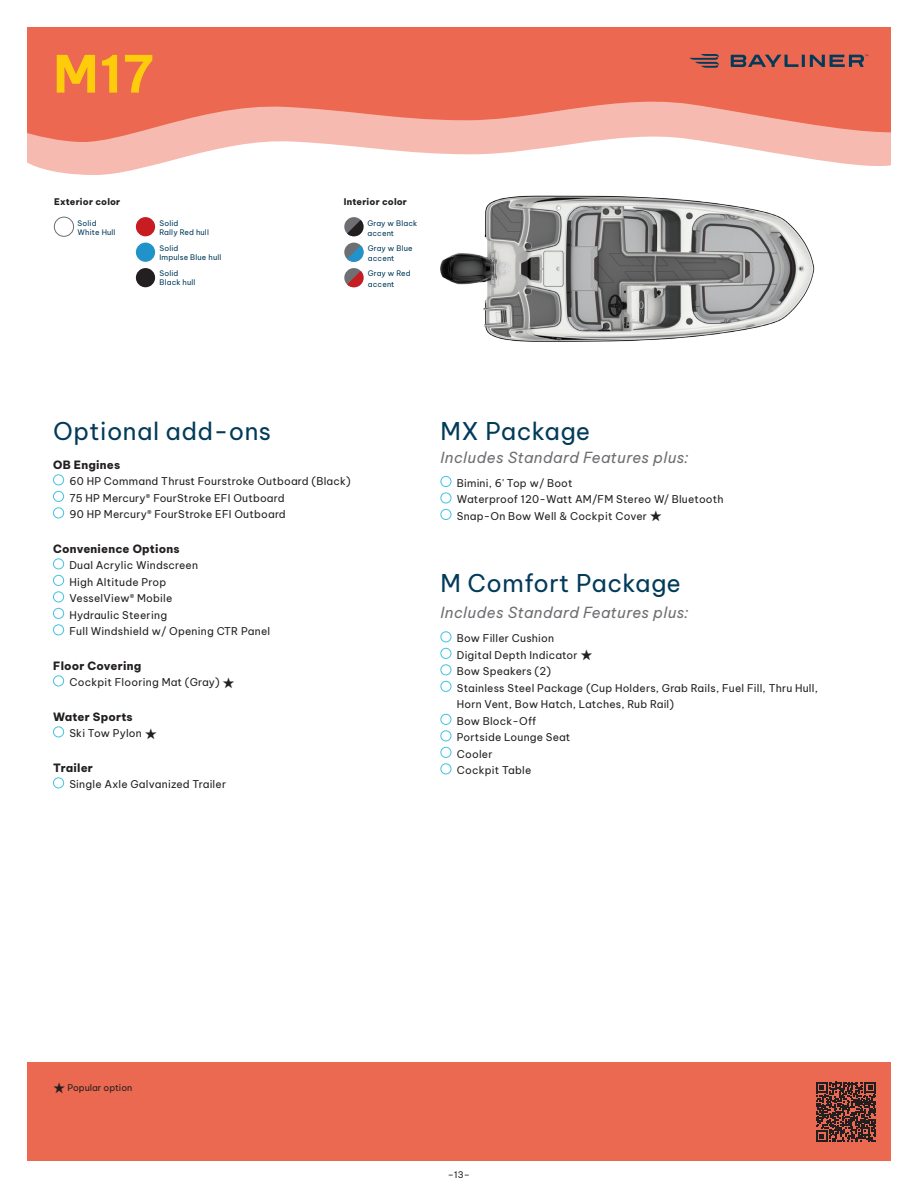
<style>
.page{position:relative;width:918px;height:1188px;background:#fff}
.page>*{position:absolute;margin:0;border:0;box-sizing:border-box;transform-origin:0 0}
.t1{font:700 51px "Be Vietnam Pro";color:#fdcd0b}
.t2{font:24px "Be Vietnam Pro";letter-spacing:.02em;color:#023b5a}
.t3{font:italic 15px "Be Vietnam Pro";letter-spacing:.02em;color:#6d6f72}
.t4{font:800 11.25px "Be Vietnam Pro";letter-spacing:.02em;color:#231f20}
.t5{font:10.5px/16.5px "Be Vietnam Pro";letter-spacing:.02em;color:#231f20}
.t6{font:800 9px "Be Vietnam Pro";letter-spacing:.02em;color:#231f20}
.t7{font:9px "Be Vietnam Pro";color:#231f20}
.t8{font:7.5px/9px "Be Vietnam Pro";letter-spacing:.02em;color:#023b59}
</style>
<div class="page">
<div style="left:27px;top:1063px;width:864px;height:98px;background:#eb6851"></div>
<div style="left:27px;top:27px;width:864px;height:75px;background:#ec6850"></div>
<img style="left:440px;top:195px;width:375px;height:147px">
<svg style="left:27px;top:102px;width:864px;height:73px;fill:#f6bab0"></svg>
<div style="left:53px;top:475px;width:11px;height:10px;border:1px solid #44c2e3;border-radius:50%"></div>
<div style="left:53px;top:491px;width:11px;height:11px;border:1px solid #44c2e3;border-radius:50%"></div>
<div style="left:53px;top:508px;width:11px;height:10px;border:1px solid #44c2e3;border-radius:50%"></div>
<div style="left:53px;top:559px;width:11px;height:10px;border:1px solid #44c2e3;border-radius:50%"></div>
<div style="left:53px;top:575px;width:11px;height:11px;border:1px solid #44c2e3;border-radius:50%"></div>
<div style="left:53px;top:592px;width:11px;height:10px;border:1px solid #44c2e3;border-radius:50%"></div>
<div style="left:53px;top:608px;width:11px;height:11px;border:1px solid #44c2e3;border-radius:50%"></div>
<div style="left:53px;top:625px;width:11px;height:10px;border:1px solid #44c2e3;border-radius:50%"></div>
<div style="left:53px;top:676px;width:11px;height:10px;border:1px solid #44c2e3;border-radius:50%"></div>
<div style="left:53px;top:727px;width:11px;height:10px;border:1px solid #44c2e3;border-radius:50%"></div>
<div style="left:53px;top:778px;width:11px;height:10px;border:1px solid #44c2e3;border-radius:50%"></div>
<div style="left:136px;top:217px;width:19px;height:19px;background:#c61c22;border-radius:50%"></div>
<svg style="left:344px;top:217px;width:20px;height:19px"></svg>
<svg style="left:347px;top:220px;width:17px;height:17px"></svg>
<div style="left:136px;top:243px;width:19px;height:19px;background:#2293ca;border-radius:50%"></div>
<div style="left:136px;top:268px;width:19px;height:19px;background:#231f20;border-radius:50%"></div>
<svg style="left:344px;top:243px;width:20px;height:19px"></svg>
<svg style="left:344px;top:268px;width:20px;height:19px"></svg>
<svg style="left:347px;top:245px;width:17px;height:17px"></svg>
<svg style="left:347px;top:271px;width:17px;height:17px"></svg>
<div style="left:54px;top:217px;width:20px;height:20px;border:1px solid #6d6f72;border-radius:50%"></div>
<svg style="left:690px;top:54px;width:29px;height:14px"></svg>
<svg style="left:731px;top:55px;width:137px;height:12px"></svg>
<div style="left:441px;top:476px;width:10px;height:11px;border:1px solid #44c2e3;border-radius:50%"></div>
<div style="left:441px;top:493px;width:10px;height:10px;border:1px solid #44c2e3;border-radius:50%"></div>
<div style="left:441px;top:509px;width:10px;height:11px;border:1px solid #44c2e3;border-radius:50%"></div>
<div style="left:441px;top:632px;width:10px;height:10px;border:1px solid #44c2e3;border-radius:50%"></div>
<div style="left:441px;top:648px;width:10px;height:11px;border:1px solid #44c2e3;border-radius:50%"></div>
<div style="left:441px;top:665px;width:10px;height:10px;border:1px solid #44c2e3;border-radius:50%"></div>
<div style="left:441px;top:681px;width:10px;height:11px;border:1px solid #44c2e3;border-radius:50%"></div>
<div style="left:441px;top:714px;width:10px;height:11px;border:1px solid #44c2e3;border-radius:50%"></div>
<div style="left:441px;top:731px;width:10px;height:10px;border:1px solid #44c2e3;border-radius:50%"></div>
<div style="left:441px;top:747px;width:10px;height:11px;border:1px solid #44c2e3;border-radius:50%"></div>
<div style="left:441px;top:764px;width:10px;height:10px;border:1px solid #44c2e3;border-radius:50%"></div>
<svg style="left:816px;top:1082px;width:60px;height:60px"></svg>
<h1 class="t1" style="left:53px;top:30px;width:102px">M17</h1>
<p class="t6" style="left:54px;top:194px;width:68px">Exterior color</p>
<p class="t6" style="left:344px;top:194px;width:64px">Interior color</p>
<p class="t8" style="left:159px;top:217px;width:51px">Solid<br>Rally Red hull</p>
<p class="t8" style="left:78px;top:217px;width:39px">Solid<br>White Hull</p>
<p class="t8" style="left:368px;top:217px;width:51px;line-height:10.5px">Gray w Black accent</p>
<p class="t8" style="left:159px;top:243px;width:63px">Solid<br>Impulse Blue hull</p>
<p class="t8" style="left:159px;top:268px;width:38px">Solid<br>Black hull</p>
<p class="t8" style="left:368px;top:242px;width:46px;line-height:10.5px">Gray w Blue accent</p>
<p class="t8" style="left:368px;top:268px;width:44px;line-height:10.5px">Gray w Red accent</p>
<h2 class="t2" style="left:53px;top:411px;width:219px">Optional add-ons</h2>
<p class="t4" style="left:53px;top:455px;width:68px">OB Engines</p>
<p class="t5" style="left:69px;top:472px;width:283px">60 HP Command Thrust Fourstroke Outboard (Black)<br>75 HP Mercury® FourStroke EFI Outboard<br>90 HP Mercury® FourStroke EFI Outboard</p>
<p class="t4" style="left:53px;top:539px;width:128px">Convenience Options</p>
<p class="t5" style="left:69px;top:556px;width:202px">Dual Acrylic Windscreen<br>High Altitude Prop<br>VesselView® Mobile<br>Hydraulic Steering<br>Full Windshield w/ Opening CTR Panel</p>
<p class="t4" style="left:53px;top:656px;width:90px">Floor Covering</p>
<p class="t5" style="left:69px;top:673px;width:167px">Cockpit Flooring Mat (Gray) ★</p>
<p class="t4" style="left:53px;top:707px;width:81px">Water Sports</p>
<p class="t5" style="left:69px;top:724px;width:89px">Ski Tow Pylon ★</p>
<p class="t4" style="left:53px;top:758px;width:41px">Trailer</p>
<p class="t5" style="left:69px;top:775px;width:158px">Single Axle Galvanized Trailer</p>
<h2 class="t2" style="left:441px;top:411px;width:151px">MX Package</h2>
<h3 class="t3" style="left:441px;top:444px;width:249px">Includes Standard Features plus:</h3>
<p class="t5" style="left:457px;top:474px;width:268px">Bimini, 6' Top w/ Boot<br>Waterproof 120-Watt AM/FM Stereo W/ Bluetooth<br>Snap-On Bow Well &amp; Cockpit Cover ★</p>
<h2 class="t2" style="left:441px;top:563px;width:242px">M Comfort Package</h2>
<h3 class="t3" style="left:441px;top:599px;width:249px">Includes Standard Features plus:</h3>
<p class="t5" style="left:457px;top:629px;width:363px">Bow Filler Cushion<br>Digital Depth Indicator ★<br>Bow Speakers (2)<br>Stainless Steel Package (Cup Holders, Grab Rails, Fuel Fill, Thru Hull,<br>Horn Vent, Bow Hatch, Latches, Rub Rail)<br>Bow Block-Off<br>Portside Lounge Seat<br>Cooler<br>Cockpit Table</p>
<p class="t7" style="left:53px;top:1081px;width:81px">★ Popular option</p>
<p class="t7" style="left:448px;top:1167px;width:24px">–13–</p>
</div>
